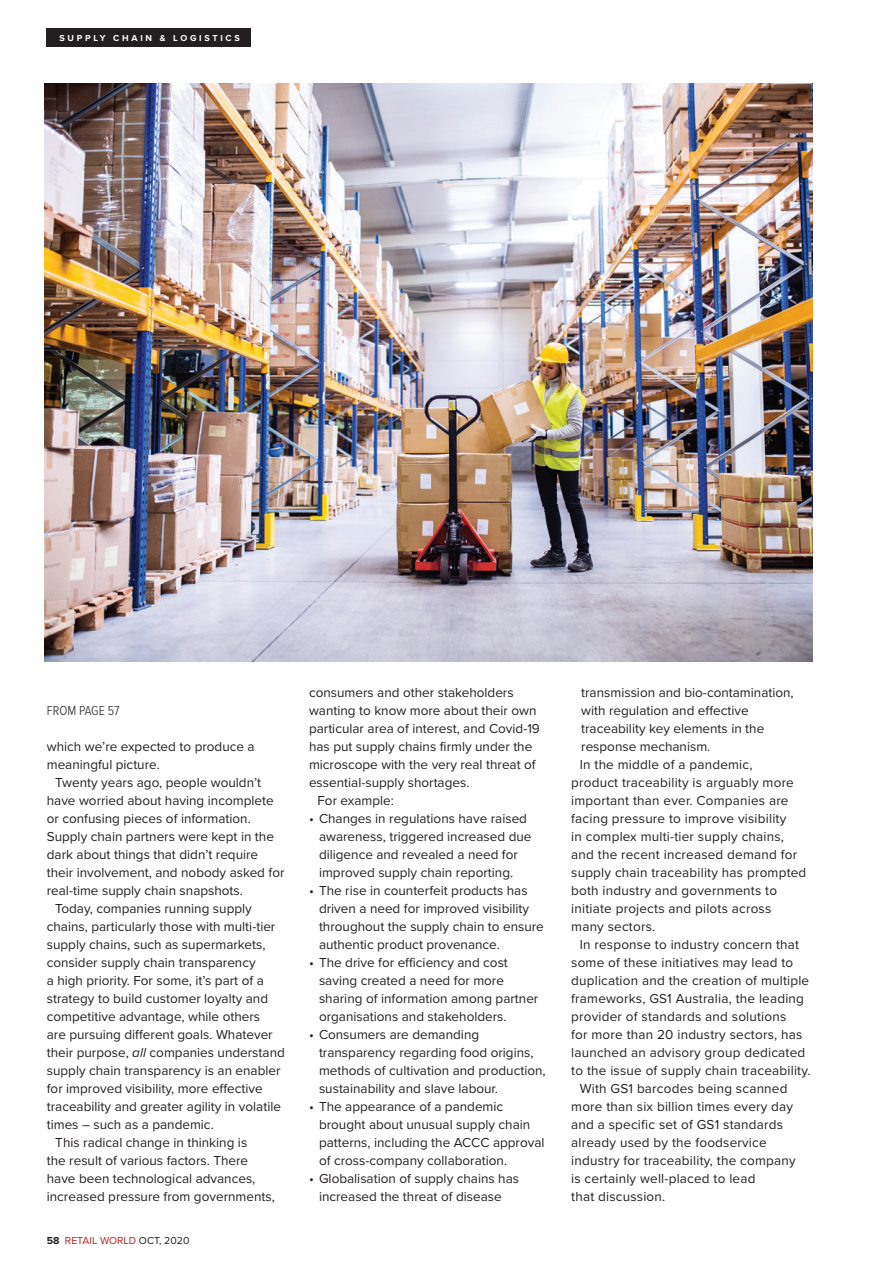
<style>
.page{position:relative;width:893px;height:1263px;background:#fff}
.page>*{position:absolute;margin:0;border:0;box-sizing:border-box;transform-origin:0 0}
.t1{font:13.5px/18px "Proxima Nova";color:#231f20}
.t2{font:300 13.5px "Proxima Nova Cond";color:#231f20}
.t3{font:10.5px "Proxima Nova";color:#b81f23}
.t4{font:700 9px "Proxima Nova";letter-spacing:.3em;color:#fff}
.s1{font-style:italic}
.s2{font-weight:700;color:#231f20}
.s3{color:#231f20}
</style>
<div class="page">
<div style="left:47px;top:28px;width:204px;height:18px;background:#231f20"></div>
<img style="left:45px;top:84px;width:767px;height:577px">
<p class="t4" style="left:60px;top:31px;width:182px">SUPPLY CHAIN &amp; LOGISTICS</p>
<p class="t2" style="left:47px;top:700px;width:74px">FROM PAGE 57</p>
<p class="t1" style="left:47px;top:737px;width:209px">which we’re expected to produce a meaningful picture.</p>
<p class="t1" style="left:55px;top:773px;width:207px">Twenty years ago, people wouldn’t</p>
<p class="t1" style="left:47px;top:791px;width:228px">have worried about having incomplete</p>
<p class="t1" style="left:47px;top:809px;width:205px">or confusing pieces of information.</p>
<p class="t1" style="left:47px;top:827px;width:229px">Supply chain partners were kept in the</p>
<p class="t1" style="left:47px;top:845px;width:213px">dark about things that didn’t require</p>
<p class="t1" style="left:47px;top:863px;width:239px">their involvement, and nobody asked for</p>
<p class="t1" style="left:47px;top:881px;width:198px">real-time supply chain snapshots.</p>
<p class="t1" style="left:55px;top:899px;width:198px">Today, companies running supply</p>
<p class="t1" style="left:47px;top:917px;width:230px">chains, particularly those with multi-tier</p>
<p class="t1" style="left:47px;top:935px;width:220px">supply chains, such as supermarkets,</p>
<p class="t1" style="left:47px;top:953px;width:210px">consider supply chain transparency</p>
<p class="t1" style="left:47px;top:971px;width:219px">a high priority. For some, it’s part of a</p>
<p class="t1" style="left:47px;top:989px;width:223px">strategy to build customer loyalty and</p>
<p class="t1" style="left:47px;top:1007px;width:215px">competitive advantage, while others</p>
<p class="t1" style="left:47px;top:1025px;width:227px">are pursuing different goals. Whatever</p>
<p class="t1" style="left:47px;top:1043px;width:240px">their purpose, <span class="s1">all</span> companies understand</p>
<p class="t1" style="left:47px;top:1061px;width:235px">supply chain transparency is an enabler</p>
<p class="t1" style="left:47px;top:1079px;width:217px">for improved visibility, more effective</p>
<p class="t1" style="left:47px;top:1097px;width:236px">traceability and greater agility in volatile</p>
<p class="t1" style="left:47px;top:1115px;width:168px">times – such as a pandemic.</p>
<p class="t1" style="left:55px;top:1133px;width:193px">This radical change in thinking is</p>
<p class="t1" style="left:47px;top:1151px;width:203px">the result of various factors. There</p>
<p class="t1" style="left:47px;top:1169px;width:210px">have been technological advances,</p>
<p class="t1" style="left:47px;top:1187px;width:230px">increased pressure from governments,</p>
<p class="t3" style="left:47px;top:1232px;width:144px"><span class="s2">58</span> RETAIL WORLD <span class="s3">OCT, 2020</span></p>
<p class="t1" style="left:309px;top:683px;width:206px">consumers and other stakeholders</p>
<p class="t1" style="left:309px;top:701px;width:229px">wanting to know more about their own</p>
<p class="t1" style="left:309px;top:719px;width:232px">particular area of interest, and Covid-19</p>
<p class="t1" style="left:309px;top:737px;width:225px">has put supply chains firmly under the</p>
<p class="t1" style="left:309px;top:755px;width:228px">microscope with the very real threat of</p>
<p class="t1" style="left:309px;top:773px;width:162px">essential-supply shortages.</p>
<p class="t1" style="left:318px;top:791px;width:78px">For example:</p>
<p class="t1" style="left:319px;top:809px;width:214px;text-indent:-10px">• Changes in regulations have raised awareness, triggered increased due diligence and revealed a need for improved supply chain reporting.</p>
<p class="t1" style="left:319px;top:881px;width:226px;text-indent:-10px">• The rise in counterfeit products has driven a need for improved visibility throughout the supply chain to ensure authentic product provenance.</p>
<p class="t1" style="left:319px;top:953px;width:221px;text-indent:-10px">• The drive for efficiency and cost saving created a need for more sharing of information among partner organisations and stakeholders.</p>
<p class="t1" style="left:319px;top:1025px;width:228px;text-indent:-10px">• Consumers are demanding transparency regarding food origins, methods of cultivation and production, sustainability and slave labour.</p>
<p class="t1" style="left:319px;top:1097px;width:227px;text-indent:-10px">• The appearance of a pandemic brought about unusual supply chain patterns, including the ACCC approval of cross-company collaboration.</p>
<p class="t1" style="left:309px;top:1169px;width:212px;text-align:center">• Globalisation of supply chains has increased the threat of disease</p>
<p class="t1" style="left:581px;top:683px;width:214px">transmission and bio-contamination,</p>
<p class="t1" style="left:581px;top:701px;width:169px">with regulation and effective</p>
<p class="t1" style="left:581px;top:719px;width:185px">traceability key elements in the</p>
<p class="t1" style="left:581px;top:737px;width:131px">response mechanism.</p>
<p class="t1" style="left:580px;top:755px;width:174px">In the middle of a pandemic,</p>
<p class="t1" style="left:571px;top:773px;width:224px">product traceability is arguably more</p>
<p class="t1" style="left:571px;top:791px;width:219px">important than ever. Companies are</p>
<p class="t1" style="left:571px;top:809px;width:217px">facing pressure to improve visibility</p>
<p class="t1" style="left:571px;top:827px;width:214px">in complex multi-tier supply chains,</p>
<p class="t1" style="left:571px;top:845px;width:227px">and the recent increased demand for</p>
<p class="t1" style="left:571px;top:863px;width:237px">supply chain traceability has prompted</p>
<p class="t1" style="left:571px;top:881px;width:207px">both industry and governments to</p>
<p class="t1" style="left:571px;top:899px;width:202px">initiate projects and pilots across</p>
<p class="t1" style="left:571px;top:917px;width:86px">many sectors.</p>
<p class="t1" style="left:580px;top:935px;width:221px">In response to industry concern that</p>
<p class="t1" style="left:571px;top:953px;width:224px">some of these initiatives may lead to</p>
<p class="t1" style="left:571px;top:971px;width:239px">duplication and the creation of multiple</p>
<p class="t1" style="left:571px;top:989px;width:234px">frameworks, GS1 Australia, the leading</p>
<p class="t1" style="left:571px;top:1007px;width:217px">provider of standards and solutions</p>
<p class="t1" style="left:571px;top:1025px;width:233px">for more than 20 industry sectors, has</p>
<p class="t1" style="left:571px;top:1043px;width:236px">launched an advisory group dedicated</p>
<p class="t1" style="left:571px;top:1061px;width:241px">to the issue of supply chain traceability.</p>
<p class="t1" style="left:580px;top:1079px;width:209px">With GS1 barcodes being scanned</p>
<p class="t1" style="left:571px;top:1097px;width:223px">more than six billion times every day</p>
<p class="t1" style="left:571px;top:1115px;width:213px">and a specific set of GS1 standards</p>
<p class="t1" style="left:571px;top:1133px;width:197px">already used by the foodservice</p>
<p class="t1" style="left:571px;top:1151px;width:226px">industry for traceability, the company</p>
<p class="t1" style="left:571px;top:1169px;width:186px">is certainly well-placed to lead</p>
<p class="t1" style="left:571px;top:1187px;width:96px">that discussion.</p>
</div>
